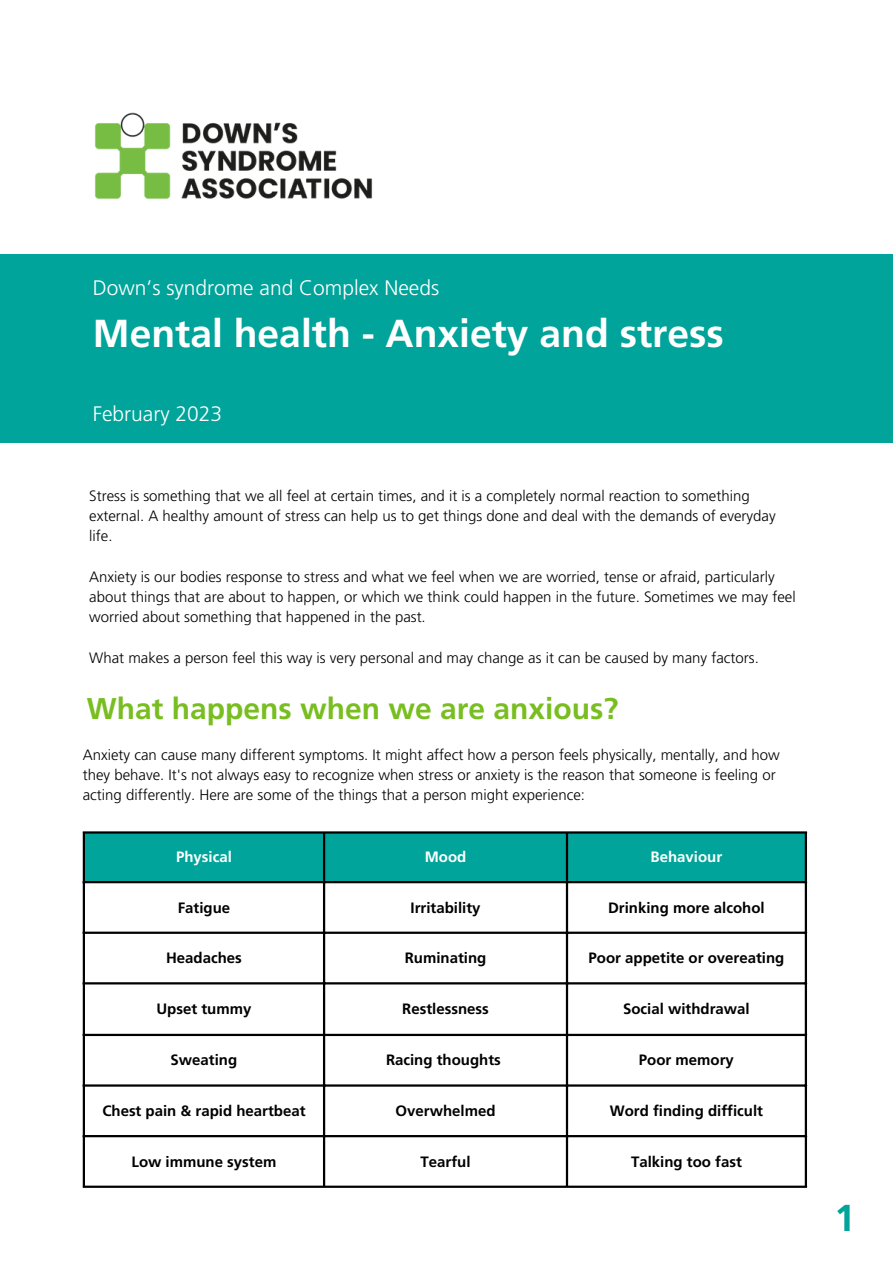
<style>
.page{position:relative;width:893px;height:1264px;background:#fff}
.page>*{position:absolute;margin:0;border:0;box-sizing:border-box;transform-origin:0 0}
.t1{font:700 39px "Frutiger LT Pro";color:#fff}
.t2{font:700 37.5px "Frutiger LT Pro";color:#00a49a}
.t3{font:700 30px "Frutiger LT Pro";color:#78be20}
.t4{font:300 21px "Frutiger LT Pro";color:#fff}
.t5{font:300 15px/20.2px "Frutiger LT Pro";color:#000}
.t6{font:700 15px "Frutiger LT Pro";color:#000}
.t7{font:700 15px "Frutiger LT Pro";color:#fff}
</style>
<div class="page">
<img style="left:95px;top:112px;width:278px;height:87px">
<div style="left:0;top:254px;width:892px;height:188px;background:#00a49a"></div>
<div style="left:85px;top:833px;width:719px;height:48px;background:#00a49a"></div>
<hr style="left:83px;top:833px;width:2px;height:352px;background:#000">
<hr style="left:323px;top:833px;width:2px;height:352px;background:#000">
<hr style="left:566px;top:833px;width:2px;height:352px;background:#000">
<hr style="left:804px;top:833px;width:3px;height:352px;background:#000">
<hr style="left:83px;top:831px;width:724px;height:2px;background:#000">
<hr style="left:83px;top:881px;width:724px;height:2px;background:#000">
<hr style="left:83px;top:931px;width:724px;height:2px;background:#000">
<hr style="left:83px;top:982px;width:724px;height:2px;background:#000">
<hr style="left:83px;top:1033px;width:724px;height:3px;background:#000">
<hr style="left:83px;top:1084px;width:724px;height:2px;background:#000">
<hr style="left:83px;top:1134px;width:724px;height:3px;background:#000">
<hr style="left:83px;top:1185px;width:724px;height:2px;background:#000">
<h3 class="t4" style="left:93px;top:274px;width:348px">Down’s syndrome and Complex Needs</h3>
<h1 class="t1" style="left:93px;top:309px;width:632px">Mental health - Anxiety and stress</h1>
<h3 class="t4" style="left:93px;top:401px;width:131px">February 2023</h3>
<p class="t5" style="left:89px;top:485px;width:687px">Stress is something that we all feel at certain times, and it is a completely normal reaction to something external. A healthy amount of stress can help us to get things done and deal with the demands of everyday life.</p>
<p class="t5" style="left:89px;top:566px;width:707px">Anxiety is our bodies response to stress and what we feel when we are worried, tense or afraid, particularly about things that are about to happen, or which we think could happen in the future. Sometimes we may feel worried about something that happened in the past.</p>
<p class="t5" style="left:89px;top:647px;width:671px">What makes a person feel this way is very personal and may change as it can be caused by many factors.</p>
<h3 class="t3" style="left:87px;top:690px;width:533px">What happens when we are anxious?</h3>
<p class="t5" style="left:83px;top:744px;width:698px">Anxiety can cause many different symptoms. It might affect how a person feels physically, mentally, and how they behave. It's not always easy to recognize when stress or anxiety is the reason that someone is feeling or acting differently. Here are some of the things that a person might experience:</p>
<p class="t7" style="left:176px;top:847px;width:57px">Physical</p>
<p class="t7" style="left:424px;top:847px;width:43px">Mood</p>
<p class="t7" style="left:650px;top:847px;width:73px">Behaviour</p>
<p class="t6" style="left:178px;top:898px;width:54px">Fatigue</p>
<p class="t6" style="left:410px;top:898px;width:71px">Irritability</p>
<p class="t6" style="left:608px;top:898px;width:158px">Drinking more alcohol</p>
<p class="t6" style="left:166px;top:948px;width:77px">Headaches</p>
<p class="t6" style="left:404px;top:948px;width:83px">Ruminating</p>
<p class="t6" style="left:588px;top:948px;width:197px">Poor appetite or overeating</p>
<p class="t6" style="left:156px;top:999px;width:96px">Upset tummy</p>
<p class="t6" style="left:402px;top:999px;width:88px">Restlessness</p>
<p class="t6" style="left:623px;top:999px;width:128px">Social withdrawal</p>
<p class="t6" style="left:171px;top:1050px;width:68px">Sweating</p>
<p class="t6" style="left:386px;top:1050px;width:116px">Racing thoughts</p>
<p class="t6" style="left:639px;top:1050px;width:96px">Poor memory</p>
<p class="t6" style="left:102px;top:1101px;width:205px">Chest pain &amp; rapid heartbeat</p>
<p class="t6" style="left:395px;top:1101px;width:101px">Overwhelmed</p>
<p class="t6" style="left:609px;top:1101px;width:155px">Word finding difficult</p>
<p class="t6" style="left:131px;top:1152px;width:146px">Low immune system</p>
<p class="t6" style="left:420px;top:1152px;width:51px">Tearful</p>
<p class="t6" style="left:631px;top:1152px;width:112px">Talking too fast</p>
<h2 class="t2" style="left:834px;top:1194px;width:22px">1</h2>
</div>
